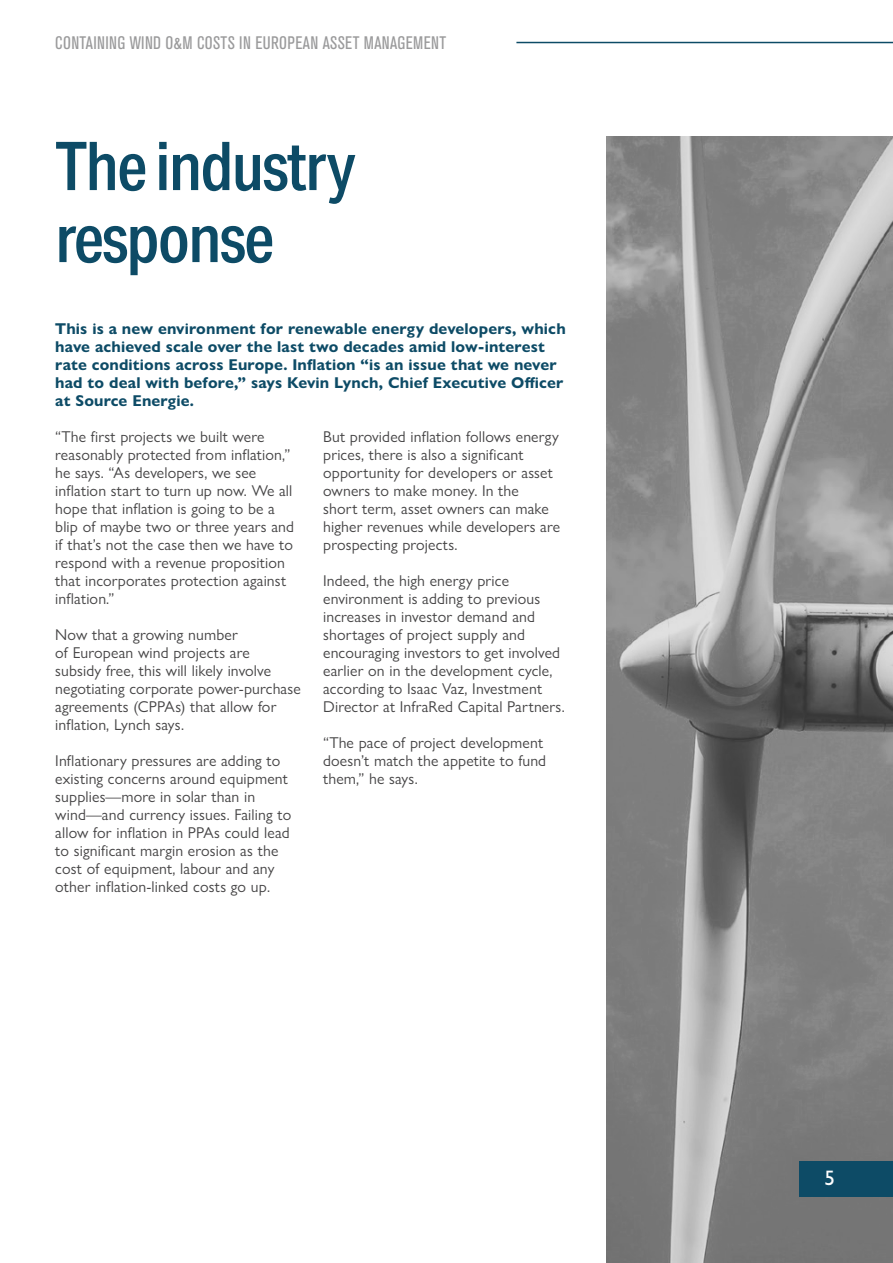
<style>
.page{position:relative;width:893px;height:1263px;background:#fff}
.page>*{position:absolute;margin:0;border:0;box-sizing:border-box;transform-origin:0 0}
.AWAW-Report-Headline{font:500 67.5px/72px "Aktiv Grotesk Cd";letter-spacing:-.025em;color:#0d4b66}
.t1{font:500 21px "Gill Sans Nova";color:#fff}
.t2{font:condensed 18px "Akzidenz Grotesk BQ";letter-spacing:.02em;color:#9a9a9b}
.AWAW_-_Power_List{font:15.75px/18px "Gill Sans Nova";letter-spacing:.01em;color:#454445}
.Lead_In_-_Blue_Span{font:700 15.75px/18px "Gill Sans Nova";letter-spacing:.01em;color:#0d4b66}
</style>
<div class="page">
<svg style="left:607px;top:136px;width:286px;height:1127px;background:#8a8a8a"></svg>
<hr style="left:516px;top:42px;width:377px;height:1px;background:#0d4b66">
<div style="left:799px;top:1161px;width:94px;height:36px;background:#0d4b66"></div>
<p class="t2" style="left:55px;top:33px;width:392px">CONTAINING WIND O&amp;M COSTS IN EUROPEAN ASSET MANAGEMENT</p>
<p class="AWAW-Report-Headline" style="left:55px;top:129px;width:302px">The industry response</p>
<p class="Lead_In_-_Blue_Span" style="left:55px;top:320px;width:512px">This is a new environment for renewable energy developers, which have achieved scale over the last two decades amid low-interest rate conditions across Europe. Inflation “is an issue that we never had to deal with before,” says Kevin Lynch, Chief Executive Officer at Source Energie.</p>
<p class="AWAW_-_Power_List" style="left:55px;top:428px;width:240px">“The first projects we built were reasonably protected from inflation,” he says. “As developers, we see inflation start to turn up now. We all hope that inflation is going to be a blip of maybe two or three years and if that’s not the case then we have to respond with a revenue proposition that incorporates protection against inflation.”</p>
<p class="AWAW_-_Power_List" style="left:55px;top:626px;width:247px">Now that a growing number<br>of European wind projects are<br>subsidy free, this will likely involve negotiating corporate power-purchase agreements (CPPAs) that allow for inflation, Lynch says.</p>
<p class="AWAW_-_Power_List" style="left:55px;top:752px;width:237px">Inflationary pressures are adding to existing concerns around equipment supplies—more in solar than in wind—and currency issues. Failing to allow for inflation in PPAs could lead to significant margin erosion as the cost of equipment, labour and any other inflation-linked costs go up.</p>
<p class="AWAW_-_Power_List" style="left:323px;top:428px;width:239px">But provided inflation follows energy prices, there is also a significant opportunity for developers or asset owners to make money. In the<br>short term, asset owners can make higher revenues while developers are prospecting projects.</p>
<p class="AWAW_-_Power_List" style="left:323px;top:572px;width:243px">Indeed, the high energy price environment is adding to previous increases in investor demand and shortages of project supply and encouraging investors to get involved earlier on in the development cycle, according to Isaac Vaz, Investment Director at InfraRed Capital Partners.</p>
<p class="AWAW_-_Power_List" style="left:323px;top:734px;width:225px">“The pace of project development doesn’t match the appetite to fund them,” he says.</p>
<h2 class="t1" style="left:825px;top:1165px;width:12px">5</h2>
</div>
